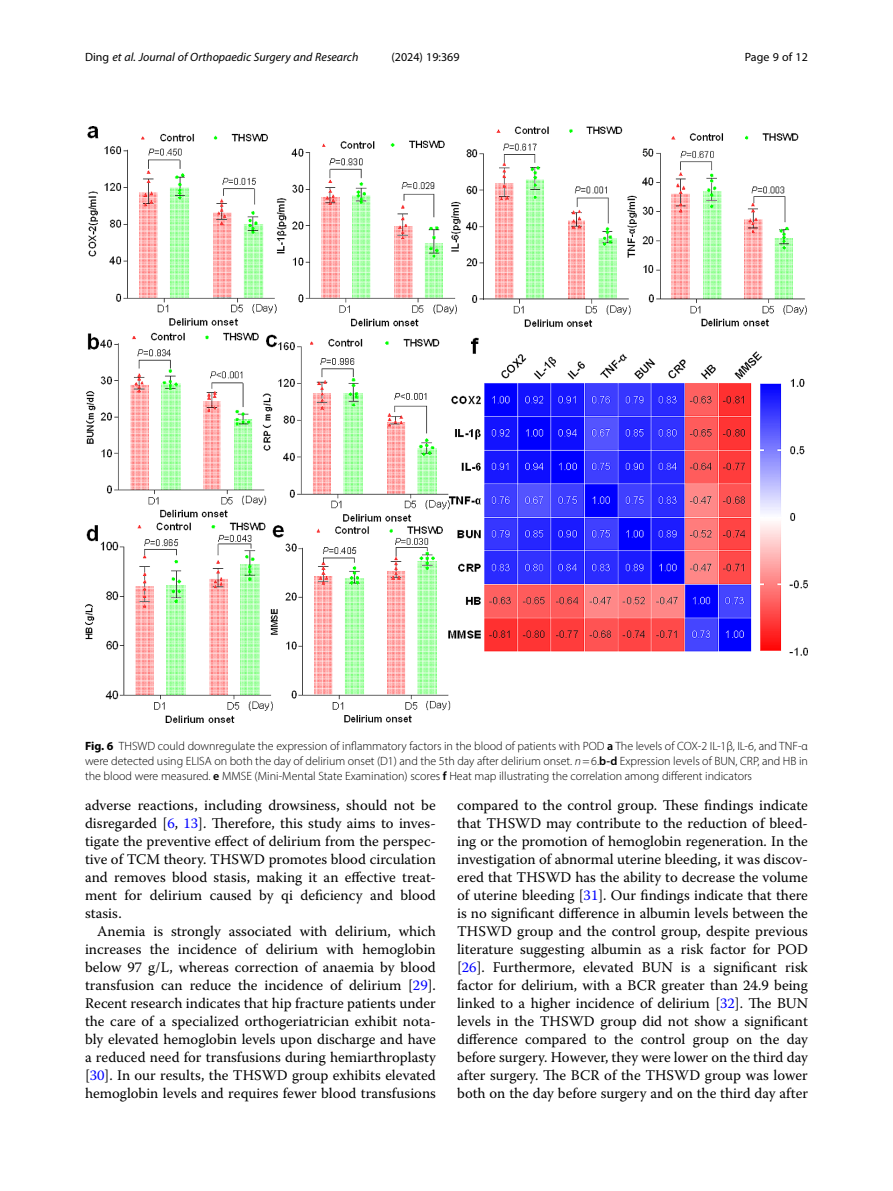
<style>
.page{position:relative;width:893px;height:1191px;background:#fff}
.page>*{position:absolute;margin:0;border:0;box-sizing:border-box;transform-origin:0 0}
.Body_Text_Indent{font:14.7px/18px "Warnock Pro";color:#000;text-align:justify}
.Body_Text{font:14.7px/18px "Warnock Pro";color:#000;text-align:justify}
.Figure_Caption{font:300 12px/15px "Myriad Pro";color:#000;text-align:justify}
.t1{font:italic 12px "Myriad Pro";color:#000}
.t2{font:12px "Myriad Pro";color:#000}
.s1{font-style:normal}
.s2{font-weight:700}
.s3{font-weight:600}
.s4{font-style:italic}
.s5{color:#00f}
</style>
<div class="page">
<img style="left:85px;top:126px;width:723px;height:597px">
<p class="t1" style="left:85px;top:50px;width:275px"><span class="s1">Ding</span> et al. Journal of Orthopaedic Surgery and Research</p>
<p class="t2" style="left:391px;top:50px;width:70px">(2024) 19:369</p>
<p class="t2" style="left:745px;top:50px;width:65px">Page 9 of 12</p>
<p class="Figure_Caption" style="left:85px;top:738px;width:724px"><span class="s2">Fig. 6</span> THSWD could downregulate the expression of inflammatory factors in the blood of patients with POD <span class="s3">a</span> The levels of COX-2 IL-1β, IL-6, and TNF-α were detected using ELISA on both the day of delirium onset (D1) and the 5th day after delirium onset. <span class="s4">n</span>=6.<span class="s3">b-d</span> Expression levels of BUN, CRP, and HB in the blood were measured. <span class="s3">e</span> MMSE (Mini-Mental State Examination) scores <span class="s3">f</span> Heat map illustrating the correlation among different indicators</p>
<p class="Body_Text" style="left:85px;top:796px;width:352px">adverse reactions, including drowsiness, should not be disregarded [<span class="s5">6</span>, <span class="s5">13</span>]. Therefore, this study aims to inves&shy;tigate the preventive effect of delirium from the perspec&shy;tive of TCM theory. THSWD promotes blood circulation and removes blood stasis, making it an effective treat&shy;ment for delirium caused by qi deficiency and blood stasis.</p>
<p class="Body_Text_Indent" style="left:85px;top:922px;width:352px;text-indent:12px">Anemia is strongly associated with delirium, which increases the incidence of delirium with hemoglobin below 97 g/L, whereas correction of anaemia by blood transfusion can reduce the incidence of delirium [<span class="s5">29</span>].<br>Recent research indicates that hip fracture patients under the care of a specialized orthogeriatrician exhibit nota&shy;bly elevated hemoglobin levels upon discharge and have a reduced need for transfusions during hemiarthroplasty [<span class="s5">30</span>]. In our results, the THSWD group exhibits elevated hemoglobin levels and requires fewer blood transfusions</p>
<p class="Body_Text_Indent" style="left:457px;top:796px;width:352px">compared to the control group. These findings indicate that THSWD may contribute to the reduction of bleed&shy;ing or the promotion of hemoglobin regeneration. In the investigation of abnormal uterine bleeding, it was discov&shy;ered that THSWD has the ability to decrease the volume of uterine bleeding [<span class="s5">31</span>]. Our findings indicate that there is no significant difference in albumin levels between the THSWD group and the control group, despite previous literature suggesting albumin as a risk factor for POD [<span class="s5">26</span>]. Furthermore, elevated BUN is a significant risk factor for delirium, with a BCR greater than 24.9 being linked to a higher incidence of delirium [<span class="s5">32</span>]. The BUN levels in the THSWD group did not show a significant difference compared to the control group on the day before surgery. However, they were lower on the third day after surgery. The BCR of the THSWD group was lower both on the day before surgery and on the third day after</p>
</div>
